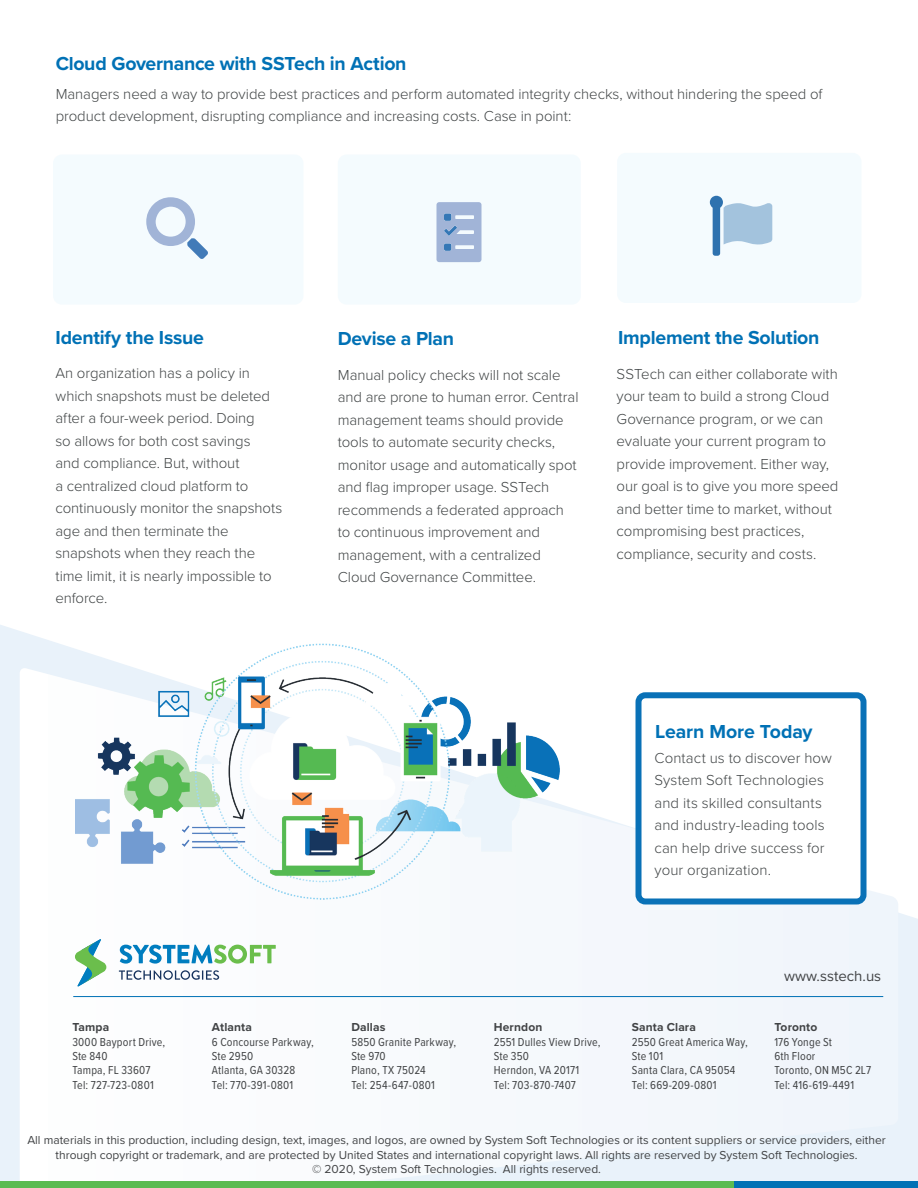
<style>
.page{position:relative;width:918px;height:1188px;background:#fff}
.page>*{position:absolute;margin:0;border:0;box-sizing:border-box;transform-origin:0 0}
.t1{font:700 19.5px "Proxima Nova";letter-spacing:-.015em;color:#0071b5}
.t2{font:300 15px/22.5px "Proxima Nova";letter-spacing:-.005em;color:#414546}
.t3{font:15px "Proxima Nova";color:#414345}
.t4{font:12px/14.4px "Proxima Nova Cond";letter-spacing:.015em;color:#414345}
.t5{font:12px/14.4px "Proxima Nova";color:#414345;text-align:center}
.t6{font:700 12px "Proxima Nova";letter-spacing:.01em;color:#414345}
</style>
<div class="page">
<svg style="left:0;top:625px;width:918px;height:557px"></svg>
<svg style="left:20px;top:668px;width:878px;height:520px"></svg>
<div style="left:735px;top:1182px;width:183px;height:6px;background:#0071b5"></div>
<div style="left:0;top:1182px;width:733px;height:6px;background:#5bbb51"></div>
<div style="left:639px;top:695px;width:225px;height:206px;background:#fff;border-radius:7px"></div>
<div style="left:636px;top:692px;width:231px;height:212px;border:6px solid #0971b7;border-radius:7px"></div>
<div style="left:338px;top:154px;width:243px;height:151px;background:#f4fbfe;border-radius:9px"></div>
<div style="left:53px;top:154px;width:250px;height:151px;background:#f4fbfe;border-radius:9px"></div>
<div style="left:617px;top:153px;width:244px;height:150px;background:#f4fbfe;border-radius:9px"></div>
<hr style="left:73px;top:996px;width:810px;height:1px;background:#0071b5">
<svg style="left:120px;top:945px;width:156px;height:19px"></svg>
<svg style="left:119px;top:970px;width:100px;height:10px"></svg>
<svg style="left:75px;top:939px;width:31px;height:47px"></svg>
<img style="left:76px;top:644px;width:485px;height:255px">
<h1 class="t1" style="left:56px;top:49px;width:352px">Cloud Governance with SSTech in Action</h1>
<p class="t2" style="left:56px;top:82px;width:768px">Managers need a way to provide best practices and perform automated integrity checks, without hindering the speed of product development, disrupting compliance and increasing costs. Case in point:</p>
<h1 class="t1" style="left:56px;top:323px;width:150px">Identify the Issue</h1>
<h1 class="t1" style="left:338px;top:324px;width:118px">Devise a Plan</h1>
<h1 class="t1" style="left:618px;top:323px;width:203px">Implement the Solution</h1>
<p class="t2" style="left:56px;top:361px;width:228px">An organization has a policy in which snapshots must be deleted after a four-week period. Doing<br>so allows for both cost savings<br>and compliance. But, without<br>a centralized cloud platform to continuously monitor the snapshots age and then terminate the snapshots when they reach the time limit, it is nearly impossible to enforce.</p>
<p class="t2" style="left:338px;top:363px;width:242px">Manual policy checks will not scale and are prone to human error. Central management teams should provide tools to automate security checks, monitor usage and automatically spot and flag improper usage. SSTech recommends a federated approach to continuous improvement and management, with a centralized Cloud Governance Committee.</p>
<p class="t2" style="left:617px;top:362px;width:223px">SSTech can either collaborate with your team to build a strong Cloud<br>Governance program, or we can evaluate your current program to provide improvement. Either way, our goal is to give you more speed and better time to market, without compromising best practices, compliance, security and costs.</p>
<p class="t6" style="left:72px;top:1018px;width:38px">Tampa</p>
<p class="t4" style="left:72px;top:1034px;width:94px">3000 Bayport Drive,<br>Ste 840<br>Tampa, FL 33607<br>Tel: 727-723-0801</p>
<p class="t6" style="left:212px;top:1018px;width:42px">Atlanta</p>
<p class="t4" style="left:212px;top:1034px;width:103px">6 Concourse Parkway,<br>Ste 2950<br>Atlanta, GA 30328<br>Tel: 770-391-0801</p>
<p class="t6" style="left:351px;top:1018px;width:36px">Dallas</p>
<p class="t4" style="left:351px;top:1034px;width:106px">5850 Granite Parkway,<br>Ste 970<br>Plano, TX 75024<br>Tel: 254-647-0801</p>
<h1 class="t1" style="left:655px;top:717px;width:159px">Learn More Today</h1>
<p class="t2" style="left:655px;top:746px;width:179px">Contact us to discover how<br>System Soft Technologies and its skilled consultants and industry-leading tools can help drive success for your organization.</p>
<p class="t6" style="left:494px;top:1018px;width:50px">Herndon</p>
<p class="t4" style="left:494px;top:1034px;width:108px">2551 Dulles View Drive,<br>Ste 350<br>Herndon, VA 20171<br>Tel: 703-870-7407</p>
<p class="t6" style="left:632px;top:1018px;width:66px">Santa Clara</p>
<p class="t4" style="left:632px;top:1034px;width:117px">2550 Great America Way,<br>Ste 101<br>Santa Clara, CA 95054<br>Tel: 669-209-0801</p>
<p class="t3" style="left:784px;top:965px;width:99px">www.sstech.us</p>
<p class="t6" style="left:774px;top:1018px;width:44px">Toronto</p>
<p class="t4" style="left:774px;top:1034px;width:98px">176 Yonge St<br>6th Floor<br>Toronto, ON M5C 2L7<br>Tel: 416-619-4491</p>
<p class="t5" style="left:27px;top:1133px;width:860px">All materials in this production, including design, text, images, and logos, are owned by System Soft Technologies or its content suppliers or service providers, either through copyright or trademark, and are protected by United States and international copyright laws. All rights are reserved by System Soft Technologies.<br>© 2020, System Soft Technologies. All rights reserved.</p>
</div>
